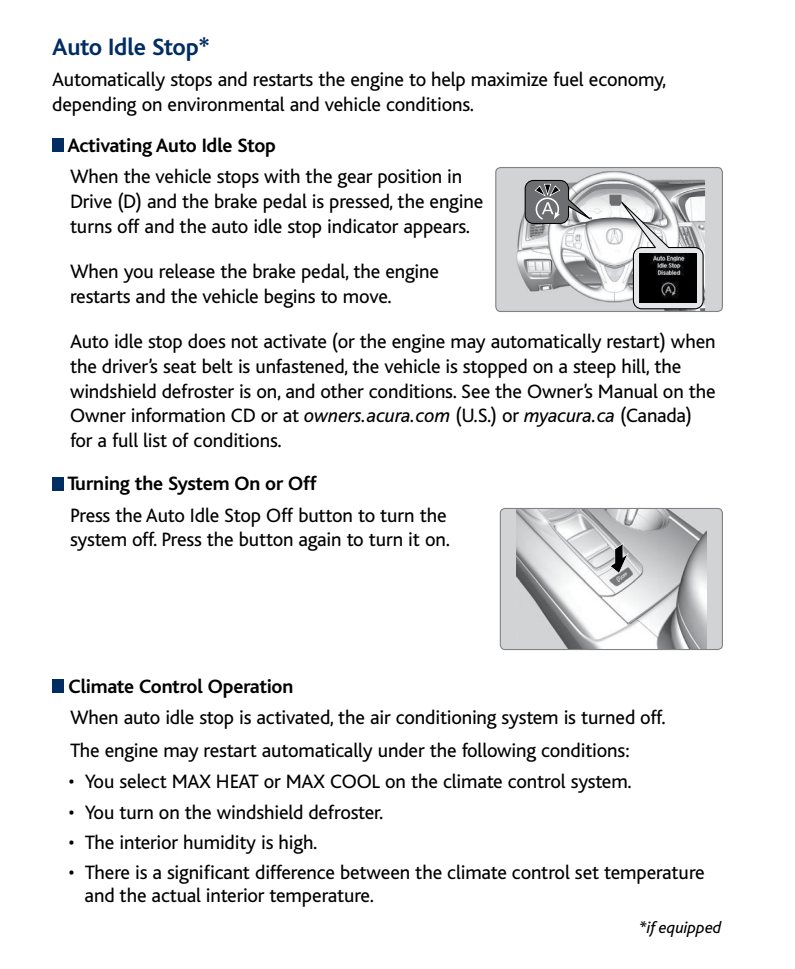
<style>
.page{position:relative;width:795px;height:969px;background:#fff}
.page>*{position:absolute;margin:0;border:0;box-sizing:border-box;transform-origin:0 0}
.t1{font:700 24.8px "Bliss";letter-spacing:-.02em;color:#002d62}
.t2{font:20.2px/24.7px "Bliss";letter-spacing:-.005em;color:#000}
.t3{font:700 20.2px "Bliss";letter-spacing:-.02em;color:#000}
.t4{font:italic 16.9px "Bliss";letter-spacing:-.005em;color:#000}
.s1{font-style:italic}
</style>
<div class="page">
<div style="left:52px;top:139px;width:12px;height:13px;background:#002d62"></div>
<div style="left:52px;top:477px;width:12px;height:13px;background:#002d62"></div>
<div style="left:52px;top:680px;width:12px;height:13px;background:#002d62"></div>
<div style="left:496px;top:168px;width:226px;height:143px;background:#d1d3d4;border-radius:5px"></div>
<img style="left:516px;top:171px;width:189px;height:139px">
<svg style="left:610px;top:195px;width:94px;height:114px;background:#9b9c9d"></svg>
<svg style="left:525px;top:180px;width:67px;height:44px;background:#8a8b8d"></svg>
<div style="left:495px;top:167px;width:228px;height:145px;border:1px solid #808285;border-radius:5px"></div>
<div style="left:500px;top:508px;width:222px;height:142px;background:#d1d3d4;border-radius:5px"></div>
<img style="left:517px;top:510px;width:189px;height:138px">
<svg style="left:610px;top:543px;width:19px;height:31px"></svg>
<div style="left:500px;top:508px;width:223px;height:142px;border:1px solid #808285;border-radius:5px"></div>
<p class="t1" style="left:52px;top:34px;width:160px">Auto Idle Stop*</p>
<p class="t2" style="left:52px;top:68px;width:616px">Automatically stops and restarts the engine to help maximize fuel economy, depending on environmental and vehicle conditions.</p>
<p class="t3" style="left:67px;top:135px;width:210px">Activating Auto Idle Stop</p>
<p class="t2" style="left:70px;top:164px;width:415px">When the vehicle stops with the gear position in<br>Drive (D) and the brake pedal is pressed, the engine turns off and the auto idle stop indicator appears.</p>
<p class="t2" style="left:70px;top:259px;width:371px">When you release the brake pedal, the engine restarts and the vehicle begins to move.</p>
<p class="t2" style="left:70px;top:330px;width:647px">Auto idle stop does not activate (or the engine may automatically restart) when the driver’s seat belt is unfastened, the vehicle is stopped on a steep hill, the windshield defroster is on, and other conditions. See the Owner’s Manual on the Owner information CD or at <span class="s1">owners.acura.com</span> (U.S.) or <span class="s1">myacura.ca</span> (Canada) for a full list of conditions.</p>
<p class="t3" style="left:67px;top:473px;width:251px">Turning the System On or Off</p>
<p class="t2" style="left:70px;top:503px;width:381px">Press the Auto Idle Stop Off button to turn the system off. Press the button again to turn it on.</p>
<p class="t3" style="left:69px;top:676px;width:226px">Climate Control Operation</p>
<p class="t2" style="left:70px;top:701px;width:597px;line-height:32.8px">When auto idle stop is activated, the air conditioning system is turned off.<br>The engine may restart automatically under the following conditions:</p>
<p class="t2" style="left:68px;top:770px;width:565px">• You select MAX HEAT or MAX COOL on the climate control system.</p>
<p class="t2" style="left:68px;top:800px;width:316px">• You turn on the windshield defroster.</p>
<p class="t2" style="left:68px;top:830px;width:251px">• The interior humidity is high.</p>
<p class="t2" style="left:85px;top:861px;width:622px;line-height:23.6px;text-indent:-16px">• There is a significant difference between the climate control set temperature and the actual interior temperature.</p>
<p class="t4" style="left:639px;top:918px;width:84px">*if equipped</p>
</div>
